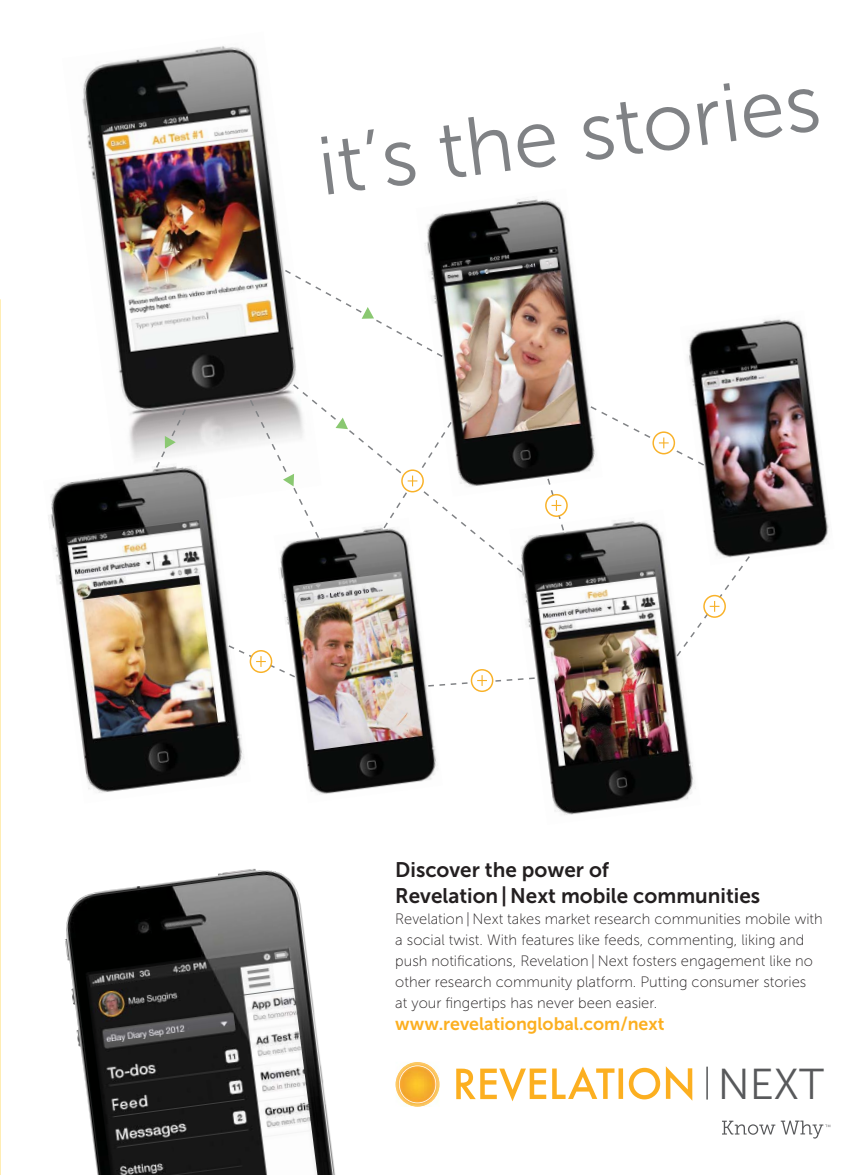
<style>
.page{position:relative;width:864px;height:1175px;background:#fff}
.page>*{position:absolute;margin:0;border:0;box-sizing:border-box;transform-origin:0 0}
.t1{font:82.5px "Museo Sans 300";color:#808285}
.t2{font:43.2px "Museo Sans 300";color:#58595b}
.t3{font:21px/25.2px "Museo Sans 700";color:#231f20}
.t4{font:18px "Museo Sans 700";color:#fcaf20}
.t5{font:15px/21px "Museo Sans 100";color:#231f20}
</style>
<div class="page">
<img style="left:82px;top:46px;width:214px;height:412px">
<img style="left:396px;top:1062px;width:44px;height:44px">
<svg style="left:399px;top:1065px;width:37px;height:38px"></svg>
<svg style="left:456px;top:1068px;width:90px;height:33px"></svg>
<svg style="left:552px;top:1066px;width:63px;height:33px"></svg>
<hr style="left:619px;top:1068px;width:4px;height:30px;background:#fcaf20">
<svg style="left:629px;top:1067px;width:31px;height:32px"></svg>
<svg style="left:666px;top:1066px;width:26px;height:34px"></svg>
<svg style="left:722px;top:1120px;width:53px;height:14px"></svg>
<svg style="left:781px;top:1120px;width:49px;height:18px"></svg>
<img style="left:65px;top:868px;width:270px;height:306px">
<hr style="left:706px;top:1066px;width:2px;height:33px;background:#58595b">
<img style="left:278px;top:541px;width:160px;height:253px">
<img style="left:48px;top:466px;width:196px;height:327px">
<img style="left:520px;top:520px;width:175px;height:295px">
<img style="left:424px;top:199px;width:166px;height:281px">
<img style="left:680px;top:319px;width:149px;height:236px">
<svg style="left:283px;top:268px;width:161px;height:90px"></svg>
<svg style="left:155px;top:407px;width:32px;height:62px"></svg>
<svg style="left:545px;top:477px;width:23px;height:55px"></svg>
<svg style="left:292px;top:383px;width:232px;height:191px"></svg>
<svg style="left:382px;top:420px;width:71px;height:110px"></svg>
<svg style="left:589px;top:405px;width:117px;height:62px"></svg>
<svg style="left:675px;top:554px;width:76px;height:104px"></svg>
<svg style="left:427px;top:669px;width:109px;height:23px"></svg>
<svg style="left:227px;top:644px;width:70px;height:34px"></svg>
<svg style="left:249px;top:398px;width:71px;height:141px"></svg>
<svg style="left:336px;top:417px;width:12px;height:12px"></svg>
<h1 class="t1" style="left:312px;top:121px;width:507px;rotate:-8deg">it’s the stories</h1>
<h3 class="t3" style="left:395px;top:857px;width:366px">Discover the power of<br>Revelation | Next mobile communities</h3>
<p class="t5" style="left:395px;top:909px;width:429px">Revelation | Next takes market research communities mobile with a social twist. With features like feeds, commenting, liking and push notifications, Revelation | Next fosters engagement like no other research community platform. Putting consumer stories<br>at your fingertips has never been easier.</p>
<p class="t4" style="left:395px;top:1013px;width:271px">www.revelationglobal.com/next</p>
<h2 class="t2" style="left:718px;top:1058px;width:108px">NEXT</h2>
</div>
